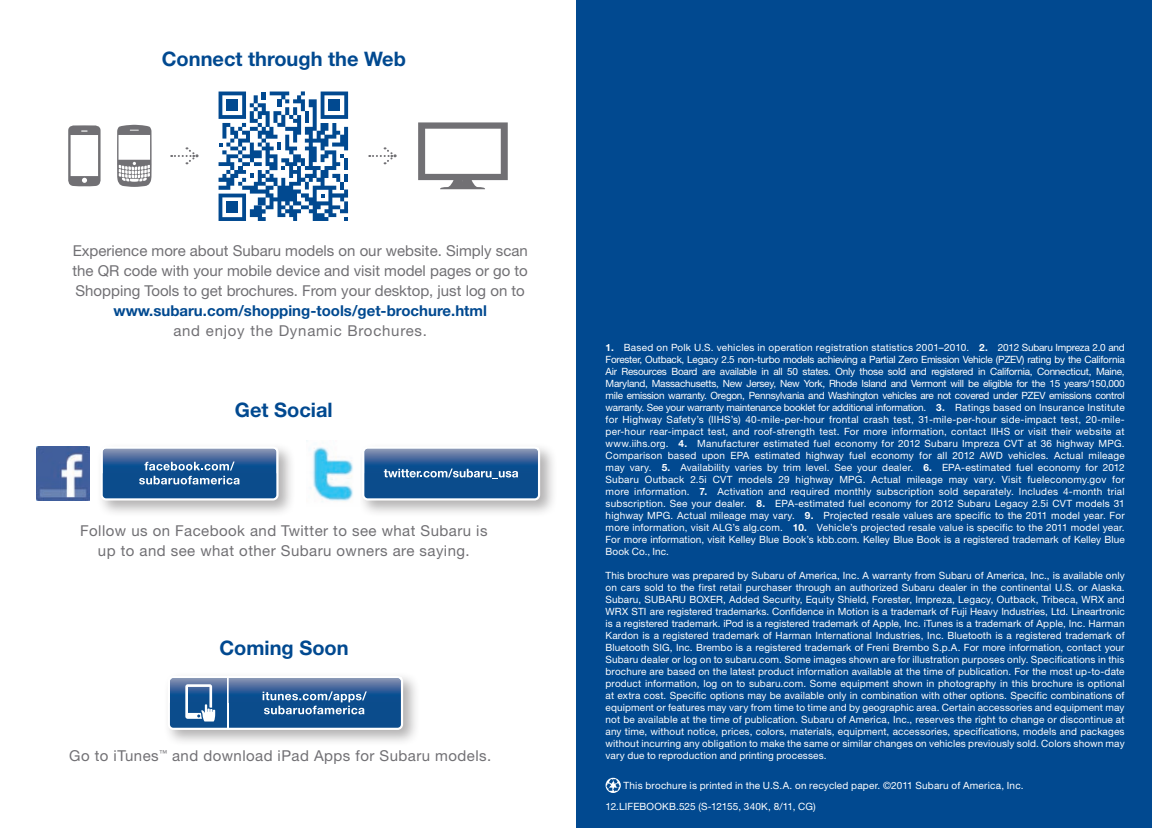
<style>
.page{position:relative;width:1152px;height:828px;background:#fff}
.page>*{position:absolute;margin:0;border:0;box-sizing:border-box;transform-origin:0 0}
.t1{font:700 20px "Helvetica Neue LT Pro";color:#014990}
.t2{font:15px/20px "Helvetica Neue LT Pro";letter-spacing:.03em;color:#717074;text-align:justify}
.t3{font:700 15px "Helvetica Neue LT Pro";color:#014990}
.t4{font:15px "Helvetica Neue LT Pro";letter-spacing:.05em;color:#717074}
.t5{font:10px/12px "Helvetica Neue LT Pro";letter-spacing:.015em;color:#fff;text-align:justify}
.s1{font-weight:700}
</style>
<div class="page">
<div style="left:358px;top:442px;width:200px;height:76px;background:#231f20;opacity:.35"></div>
<svg style="left:362px;top:446px;width:178px;height:55px;background:#4774a5"></svg>
<div style="left:576px;top:0;width:576px;height:828px;background:#014990"></div>
<svg style="left:117px;top:125px;width:35px;height:62px"></svg>
<svg style="left:68px;top:125px;width:33px;height:61px"></svg>
<svg style="left:171px;top:147px;width:27px;height:17px"></svg>
<svg style="left:369px;top:147px;width:27px;height:17px"></svg>
<svg style="left:418px;top:122px;width:90px;height:67px"></svg>
<svg style="left:606px;top:778px;width:15px;height:15px"></svg>
<img style="left:36px;top:447px;width:54px;height:54px">
<img style="left:310px;top:442px;width:50px;height:64px">
<div style="left:96px;top:442px;width:200px;height:76px;background:#231f20;opacity:.35"></div>
<svg style="left:101px;top:446px;width:178px;height:55px;background:#4b77a7"></svg>
<svg style="left:219px;top:91px;width:129px;height:130px"></svg>
<div style="left:328px;top:99px;width:12px;height:12px;background:#014990"></div>
<div style="left:163px;top:671px;width:257px;height:77px;background:#231f20;opacity:.35"></div>
<svg style="left:168px;top:676px;width:235px;height:54px;background:#4d78a8"></svg>
<h1 class="t1" style="left:162px;top:46px;width:246px">Connect through the Web</h1>
<h2 class="t2" style="left:73px;top:240px;width:457px">Experience more about Subaru models on our website. Simply scan the QR code with your mobile device and visit model pages or go to Shopping Tools to get brochures. From your desktop, just log on to</h2>
<h2 class="t3" style="left:113px;top:301px;width:375px">www.subaru.com/shopping-tools/get-brochure.html</h2>
<h2 class="t4" style="left:173px;top:321px;width:255px">and enjoy the Dynamic Brochures.</h2>
<h1 class="t1" style="left:235px;top:397px;width:99px">Get Social</h1>
<h2 class="t2" style="left:80px;top:520px;width:409px;text-align:center">Follow us on Facebook and Twitter to see what Subaru is up to and see what other Subaru owners are saying.</h2>
<h1 class="t1" style="left:219px;top:635px;width:131px">Coming Soon</h1>
<h2 class="t2" style="left:69px;top:745px;width:423px">Go to iTunes<sup>™</sup> and download iPad Apps for Subaru models.</h2>
<p class="t5" style="left:606px;top:341px;width:521px"><span class="s1">1.</span> Based on Polk U.S. vehicles in operation registration statistics 2001–2010. <span class="s1">2.</span> 2012 Subaru Impreza 2.0 and Forester, Outback, Legacy 2.5 non-turbo models achieving a Partial Zero Emission Vehicle (PZEV) rating by the California Air Resources Board are available in all 50 states. Only those sold and registered in California, Connecticut, Maine, Maryland, Massachusetts, New Jersey, New York, Rhode Island and Vermont will be eligible for the 15 years/150,000 mile emission warranty. Oregon, Pennsylvania and Washington vehicles are not covered under PZEV emissions control warranty. See your warranty maintenance booklet for additional information. <span class="s1">3.</span> Ratings based on Insurance Institute for Highway Safety’s (IIHS’s) 40-mile-per-hour frontal crash test, 31-mile-per-hour side-impact test, 20-mile&shy;per-hour rear-impact test, and roof-strength test. For more information, contact IIHS or visit their website at www.iihs.org. <span class="s1">4.</span> Manufacturer estimated fuel economy for 2012 Subaru Impreza CVT at 36 highway MPG.<br>Comparison based upon EPA estimated highway fuel economy for all 2012 AWD vehicles. Actual mileage may vary. <span class="s1">5.</span> Availability varies by trim level. See your dealer. <span class="s1">6.</span> EPA-estimated fuel economy for 2012<br>Subaru Outback 2.5i CVT models 29 highway MPG. Actual mileage may vary. Visit fueleconomy.gov for more information. <span class="s1">7.</span> Activation and required monthly subscription sold separately. Includes 4-month trial subscription. See your dealer. <span class="s1">8.</span> EPA-estimated fuel economy for 2012 Subaru Legacy 2.5i CVT models 31 highway MPG. Actual mileage may vary. <span class="s1">9.</span> Projected resale values are specific to the 2011 model year. For more information, visit ALG’s alg.com. <span class="s1">10.</span> Vehicle’s projected resale value is specific to the 2011 model year.<br>For more information, visit Kelley Blue Book’s kbb.com. Kelley Blue Book is a registered trademark of Kelley Blue Book Co., Inc.</p>
<p class="t5" style="left:606px;top:569px;width:521px">This brochure was prepared by Subaru of America, Inc. A warranty from Subaru of America, Inc., is available only on cars sold to the first retail purchaser through an authorized Subaru dealer in the continental U.S. or Alaska.<br>Subaru, SUBARU BOXER, Added Security, Equity Shield, Forester, Impreza, Legacy, Outback, Tribeca, WRX and WRX STI are registered trademarks. Confidence in Motion is a trademark of Fuji Heavy Industries, Ltd. Lineartronic is a registered trademark. iPod is a registered trademark of Apple, Inc. iTunes is a trademark of Apple, Inc. Harman Kardon is a registered trademark of Harman International Industries, Inc. Bluetooth is a registered trademark of Bluetooth SIG, Inc. Brembo is a registered trademark of Freni Brembo S.p.A. For more information, contact your Subaru dealer or log on to subaru.com. Some images shown are for illustration purposes only. Specifications in this brochure are based on the latest product information available at the time of publication. For the most up-to-date product information, log on to subaru.com. Some equipment shown in photography in this brochure is optional at extra cost. Specific options may be available only in combination with other options. Specific combinations of equipment or features may vary from time to time and by geographic area. Certain accessories and equipment may not be available at the time of publication. Subaru of America, Inc., reserves the right to change or discontinue at any time, without notice, prices, colors, materials, equipment, accessories, specifications, models and packages without incurring any obligation to make the same or similar changes on vehicles previously sold. Colors shown may vary due to reproduction and printing processes.</p>
<p class="t5" style="left:606px;top:775px;width:420px;line-height:21px;text-indent:18px">This brochure is printed in the U.S.A. on recycled paper. ©2011 Subaru of America, Inc.<br>12.LIFEbook</p>
<p class="t5" style="left:669px;top:800px;width:148px">B.525 (S-12155, 340K, 8/11, CG)</p>
</div>
